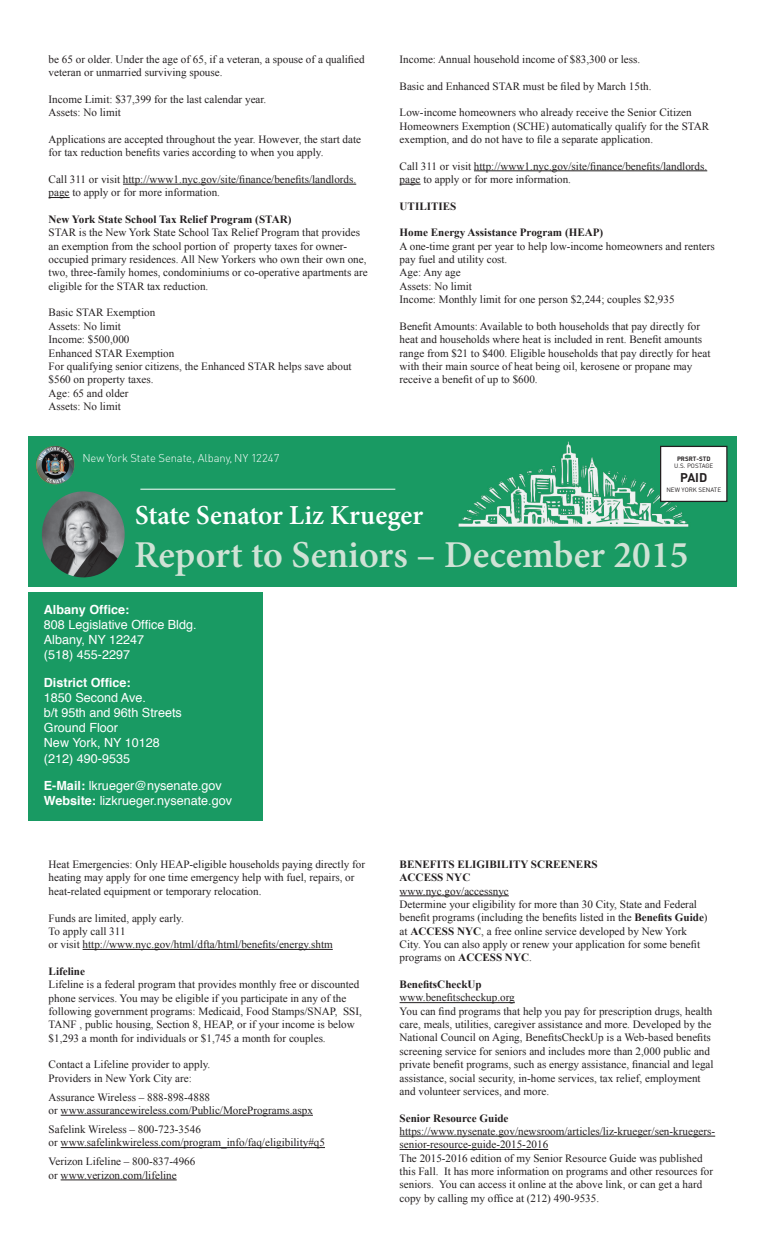
<style>
.page{position:relative;width:765px;height:1260px;background:#fff}
.page>*{position:absolute;margin:0;border:0;box-sizing:border-box;transform-origin:0 0}
.t1{font:600 38px "Minion Pro";color:#cfe2d5}
.t2{font:600 27.5px "Minion Pro";letter-spacing:-.005em;color:#fff}
.t3{font:12.62px/15.1px "Helvetica";color:#fff}
.t4{font:700 12.62px "Helvetica";color:#fff}
.t5{font:700 12.5px "DIN";color:#231f20}
.t6{font:300 11.25px "DIN";letter-spacing:-.005em;color:#fff}
.t7{font:11.12px/13.4px "Times New Roman";color:#231f20}
.t8{font:700 11.12px/13.4px "Times New Roman";color:#231f20}
.t9{font:6.25px "DIN";color:#231f20}
.t10{font:700 6.25px "DIN";color:#231f20}
.s1{font-weight:700}
</style>
<div class="page">
<div style="left:28px;top:436px;width:709px;height:151px;background:#199a63"></div>
<img style="left:42px;top:491px;width:83px;height:86px">
<div style="left:28px;top:592px;width:235px;height:229px;background:#199a63"></div>
<hr style="left:140px;top:489px;width:255px;height:1px;background:#fff">
<img style="left:458px;top:441px;width:242px;height:86px">
<div style="left:661px;top:446px;width:66px;height:55px;background:#fff"></div>
<div style="left:660px;top:446px;width:68px;height:56px;border:1px solid #231f20"></div>
<img style="left:36px;top:446px;width:20px;height:38px">
<hr style="left:123px;top:184px;width:233px;height:1px;background:#231f20">
<svg style="left:49px;top:197px;width:21px;height:1px"></svg>
<hr style="left:474px;top:171px;width:233px;height:1px;background:#231f20">
<svg style="left:400px;top:184px;width:21px;height:1px"></svg>
<hr style="left:83px;top:949px;width:250px;height:1px;background:#231f20">
<hr style="left:61px;top:1115px;width:252px;height:1px;background:#231f20">
<hr style="left:61px;top:1147px;width:264px;height:1px;background:#231f20">
<hr style="left:61px;top:1180px;width:116px;height:1px;background:#231f20">
<hr style="left:400px;top:896px;width:109px;height:1px;background:#231f20">
<hr style="left:400px;top:1002px;width:115px;height:1px;background:#231f20">
<hr style="left:400px;top:1136px;width:315px;height:1px;background:#231f20">
<hr style="left:400px;top:1149px;width:148px;height:1px;background:#231f20">
<p class="t7" style="left:49px;top:52px;width:318px">be 65 or older. Under the age of 65, if a veteran, a spouse of a qualified veteran or unmarried surviving spouse.</p>
<p class="t7" style="left:49px;top:92px;width:219px">Income Limit: $37,399 for the last calendar year.<br>Assets: No limit</p>
<p class="t7" style="left:49px;top:132px;width:314px">Applications are accepted throughout the year. However, the start date for tax reduction benefits varies according to when you apply.</p>
<p class="t7" style="left:49px;top:172px;width:309px">Call 311 or visit http://www1.nyc.gov/site/finance/benefits/landlords. page to apply or for more information.</p>
<p class="t8" style="left:49px;top:212px;width:244px">New York State School Tax Relief Program (STAR)</p>
<p class="t7" style="left:49px;top:226px;width:321px">STAR is the New York State School Tax Relief Program that provides an exemption from the school portion of property taxes for owner&shy;occupied primary residences. All New Yorkers who own their own one, two, three-family homes, condominiums or co-operative apartments are eligible for the STAR tax reduction.</p>
<p class="t7" style="left:49px;top:306px;width:305px">Basic STAR Exemption<br>Assets: No limit<br>Income: $500,000<br>Enhanced STAR Exemption<br>For qualifying senior citizens, the Enhanced STAR helps save about $560 on property taxes.<br>Age: 65 and older<br>Assets: No limit</p>
<p class="t7" style="left:400px;top:52px;width:242px">Income: Annual household income of $83,300 or less.</p>
<p class="t7" style="left:400px;top:79px;width:253px">Basic and Enhanced STAR must be filed by March 15th.</p>
<p class="t7" style="left:400px;top:106px;width:311px">Low-income homeowners who already receive the Senior Citizen<br>Homeowners Exemption (SCHE) automatically qualify for the STAR exemption, and do not have to file a separate application.</p>
<p class="t7" style="left:400px;top:159px;width:309px">Call 311 or visit http://www1.nyc.gov/site/finance/benefits/landlords. page to apply or for more information.</p>
<p class="t8" style="left:400px;top:199px;width:58px">UTILITIES</p>
<p class="t8" style="left:400px;top:226px;width:205px">Home Energy Assistance Program (HEAP)</p>
<p class="t7" style="left:400px;top:239px;width:317px">A one-time grant per year to help low-income homeowners and renters pay fuel and utility cost.<br>Age: Any age<br>Assets: No limit<br>Income: Monthly limit for one person $2,244; couples $2,935</p>
<p class="t7" style="left:400px;top:319px;width:312px">Benefit Amounts: Available to both households that pay directly for heat and households where heat is included in rent. Benefit amounts range from $21 to $400. Eligible households that pay directly for heat with their main source of heat being oil, kerosene or propane may receive a benefit of up to $600.</p>
<p class="t6" style="left:82px;top:451px;width:199px">New York State Senate, Albany, NY 12247</p>
<p class="t10" style="left:677px;top:455px;width:35px">PRSRT-STD</p>
<p class="t9" style="left:674px;top:462px;width:41px">U.S. POSTAGE</p>
<p class="t5" style="left:680px;top:469px;width:29px">PAID</p>
<p class="t9" style="left:666px;top:486px;width:56px">NEW YORK SENATE</p>
<h2 class="t2" style="left:135px;top:497px;width:289px">State Senator Liz Krueger</h2>
<h1 class="t1" style="left:134px;top:529px;width:556px">Report to Seniors – December 2015</h1>
<p class="t4" style="left:44px;top:599px;width:87px">Albany Office:</p>
<p class="t3" style="left:44px;top:617px;width:154px">808 Legislative Office Bldg.<br>Albany, NY 12247<br>(518) 455-2297</p>
<p class="t4" style="left:44px;top:672px;width:88px">District Office:</p>
<p class="t3" style="left:44px;top:690px;width:139px">1850 Second Ave.<br>b/t 95th and 96th Streets<br>Ground Floor<br>New York, NY 10128 (212) 490-9535</p>
<p class="t3" style="left:44px;top:779px;width:190px"><span class="s1">E-Mail:</span> lkrueger@nysenate.gov<br><span class="s1">Website:</span> lizkrueger.nysenate.gov</p>
<p class="t7" style="left:49px;top:858px;width:318px">Heat Emergencies: Only HEAP-eligible households paying directly for heating may apply for one time emergency help with fuel, repairs, or heat-related equipment or temporary relocation.</p>
<p class="t7" style="left:49px;top:911px;width:286px">Funds are limited, apply early.<br>To apply call 311<br>or visit http://www.nyc.gov/html/dfta/html/benefits/energy.shtm</p>
<p class="t8" style="left:49px;top:964px;width:38px">Lifeline</p>
<p class="t7" style="left:49px;top:978px;width:315px">Lifeline is a federal program that provides monthly free or discounted phone services. You may be eligible if you participate in any of the following government programs: Medicaid, Food Stamps/SNAP, SSI, TANF , public housing, Section 8, HEAP, or if your income is below $1,293 a month for individuals or $1,745 a month for couples.</p>
<p class="t7" style="left:49px;top:1058px;width:163px">Contact a Lifeline provider to apply.<br>Providers in New York City are:</p>
<p class="t7" style="left:49px;top:1090px;width:266px">Assurance Wireless – 888-898-4888<br>or www.assurancewireless.com/Public/MorePrograms.aspx</p>
<p class="t7" style="left:49px;top:1122px;width:278px">Safelink Wireless – 800-723-3546<br>or www.safelinkwireless.com/program_info/faq/eligibility#q5</p>
<p class="t7" style="left:49px;top:1155px;width:148px">Verizon Lifeline – 800-837-4966 or www.verizon.com/lifeline</p>
<p class="t8" style="left:400px;top:857px;width:200px">BENEFITS ELIGIBILITY SCREENERS<br>ACCESS NYC</p>
<p class="t7" style="left:400px;top:884px;width:310px">www.nyc.gov/accessnyc<br>Determine your eligibility for more than 30 City, State and Federal benefit programs (including the benefits listed in the <span class="s1">Benefits Guide</span>) at <span class="s1">ACCESS NYC</span>, a free online service developed by New York City. You can also apply or renew your application for some benefit programs on <span class="s1">ACCESS NYC</span>.</p>
<p class="t8" style="left:400px;top:977px;width:84px">BenefitsCheckUp</p>
<p class="t7" style="left:400px;top:991px;width:316px">www.benefitscheckup.org<br>You can find programs that help you pay for prescription drugs, health care, meals, utilities, caregiver assistance and more. Developed by the National Council on Aging, BenefitsCheckUp is a Web-based benefits screening service for seniors and includes more than 2,000 public and private benefit programs, such as energy assistance, financial and legal assistance, social security, in-home services, tax relief, employment and volunteer services, and more.</p>
<p class="t8" style="left:400px;top:1111px;width:110px">Senior Resource Guide</p>
<p class="t7" style="left:400px;top:1124px;width:317px">https://www.nysenate.gov/newsroom/articles/liz-krueger/sen-kruegers&shy;senior-resource-guide-2015-2016<br>The 2015-2016 edition of my Senior Resource Guide was published this Fall. It has more information on programs and other resources for seniors. You can access it online at the above link, or can get a hard copy by calling my office at (212) 490-9535.</p>
</div>
